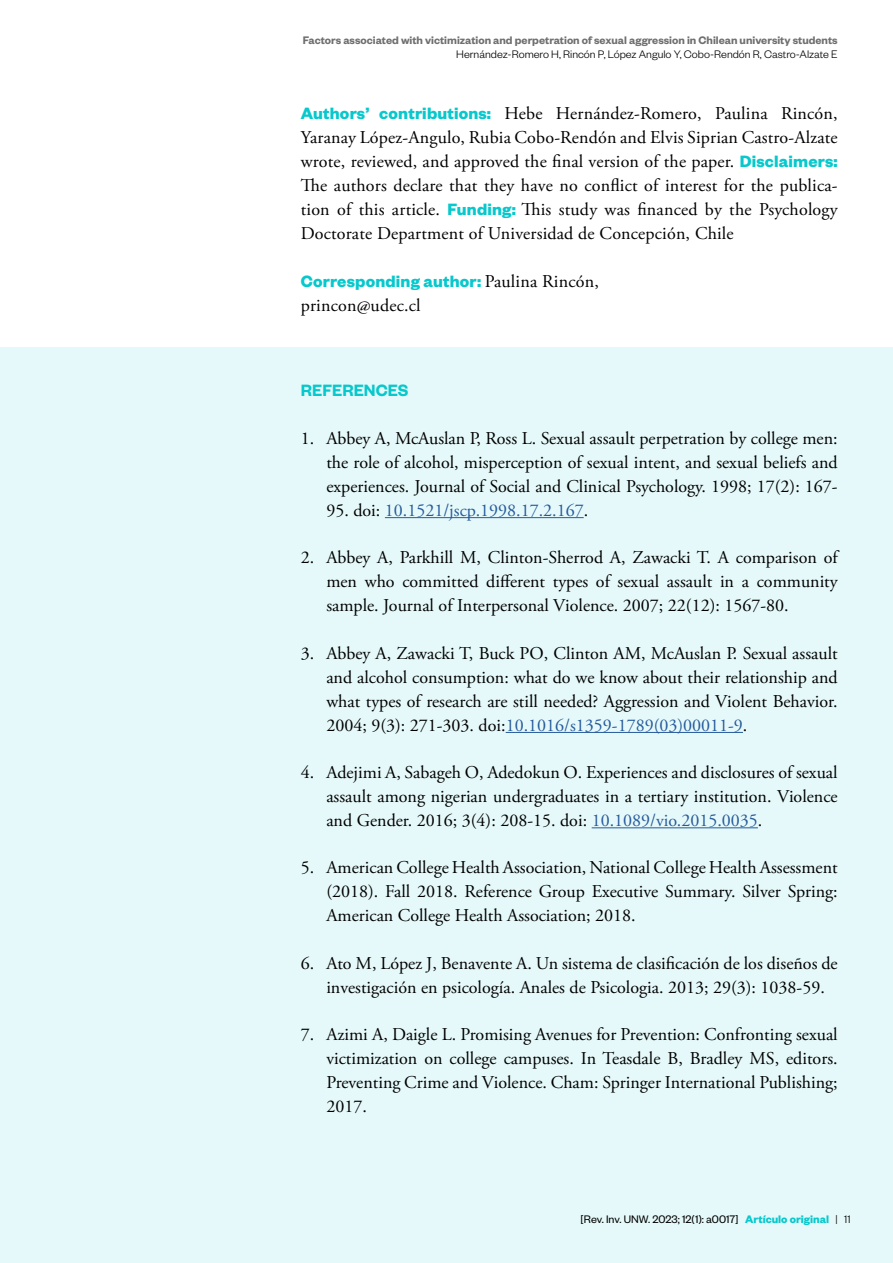
<style>
.page{position:relative;width:893px;height:1263px;background:#fff}
.page>*{position:absolute;margin:0;border:0;box-sizing:border-box;transform-origin:0 0}
.t1{font:18px/24px "Adobe Garamond Pro";color:#000;text-align:justify}
.t2{font:700 18px "Founders Grotesk";letter-spacing:.01em;color:#07c8cc}
.t3{font:18px "Adobe Garamond Pro";color:#265b9b}
.t4{font:600 18px "Founders Grotesk";color:#07c8cc}
.t5{font:600 12px "Founders Grotesk";color:#6f6f6f}
.t6{font:300 12px "Founders Grotesk";color:#000}
.t7{font:12px "Founders Grotesk";color:#000}
.s1{font-family:"Founders Grotesk";font-weight:700;color:#07c8cc}
.s2{font-family:"Adobe Garamond Pro";font-weight:400;color:#000}
.s3{color:#000}
.s4{color:#265b9b}
.s5{font-weight:700;color:#07c8cc}
.s6{font-weight:300}
</style>
<div class="page">
<div style="left:0;top:348px;width:893px;height:915px;background:#e6f9fa"></div>
<hr style="left:385px;top:517px;width:199px;height:1px;background:#265b9b">
<hr style="left:506px;top:732px;width:237px;height:1px;background:#265b9b">
<hr style="left:592px;top:827px;width:166px;height:1px;background:#265b9b">
<p class="t5" style="left:303px;top:32px;width:536px">Factors associated with victimization and perpetration of sexual aggression in Chilean university students</p>
<p class="t6" style="left:456px;top:47px;width:383px">Hernández-Romero H, Rincón P, López Angulo Y, Cobo-Rendón R, Castro-Alzate E</p>
<p class="t1" style="left:301px;top:102px;width:538px"><span class="s1">Authors’ contributions:</span> Hebe Hernández-Romero, Paulina Rincón, Yaranay López-Angulo, Rubia Cobo-Rendón and Elvis Siprian Castro-Alzate wrote, reviewed, and approved the final version of the paper. <span class="s1">Disclaimers:<br></span>The authors declare that they have no conflict of interest for the publica&shy;tion of this article. <span class="s1">Funding:</span> This study was financed by the Psychology Doctorate Department of Universidad de Concepción, Chile</p>
<p class="t2" style="left:301px;top:269px;width:299px">Corresponding author: <span class="s2">Paulina Rincón,</span></p>
<p class="t1" style="left:301px;top:294px;width:121px">princon@udec.cl</p>
<p class="t4" style="left:301px;top:379px;width:109px">REFERENCES</p>
<p class="t1" style="left:326px;top:427px;width:513px;text-indent:-26px">1. Abbey A, McAuslan P, Ross L. Sexual assault perpetration by college men: the role of alcohol, misperception of sexual intent, and sexual beliefs and experiences. Journal of Social and Clinical Psychology. 1998; 17(2): 167-</p>
<p class="t3" style="left:326px;top:499px;width:263px"><span class="s3">95. doi:</span> 10.1521/jscp.1998.17.2.167<span class="s3">.</span></p>
<p class="t1" style="left:326px;top:546px;width:513px;text-indent:-26px">2. Abbey A, Parkhill M, Clinton-Sherrod A, Zawacki T. A comparison of men who committed different types of sexual assault in a community sample. Journal of Interpersonal Violence. 2007; 22(12): 1567-80.</p>
<p class="t1" style="left:326px;top:641px;width:513px;text-indent:-26px">3. Abbey A, Zawacki T, Buck PO, Clinton AM, McAuslan P. Sexual assault and alcohol consumption: what do we know about their relationship and what types of research are still needed? Aggression and Violent Behavior.<br>2004; 9(3): 271-303. doi:<span class="s4">10.1016/s1359-1789(03)00011-9</span>.</p>
<p class="t1" style="left:326px;top:761px;width:513px;text-indent:-26px">4. Adejimi A, Sabageh O, Adedokun O. Experiences and disclosures of sexual assault among nigerian undergraduates in a tertiary institution. Violence and Gender. 2016; 3(4): 208-15. doi: <span class="s4">10.1089/vio.2015.0035</span>.</p>
<p class="t1" style="left:326px;top:856px;width:513px;text-indent:-26px">5. American College Health Association, National College Health Assessment (2018). Fall 2018. Reference Group Executive Summary. Silver Spring:<br>American College Health Association; 2018.</p>
<p class="t1" style="left:326px;top:952px;width:513px;text-indent:-26px">6. Ato M, López J, Benavente A. Un sistema de clasificación de los diseños de investigación en psicología. Anales de Psicologia. 2013; 29(3): 1038-59.</p>
<p class="t1" style="left:326px;top:1023px;width:513px;text-indent:-26px">7. Azimi A, Daigle L. Promising Avenues for Prevention: Confronting sexual victimization on college campuses. In Teasdale B, Bradley MS, editors.<br>Preventing Crime and Violence. Cham: Springer International Publishing; 2017.</p>
<p class="t7" style="left:581px;top:1211px;width:272px">[Rev. Inv. UNW. 2023; 12(1): a0017] <span class="s5">Artículo original</span> <span class="s6">| 11</span></p>
</div>
